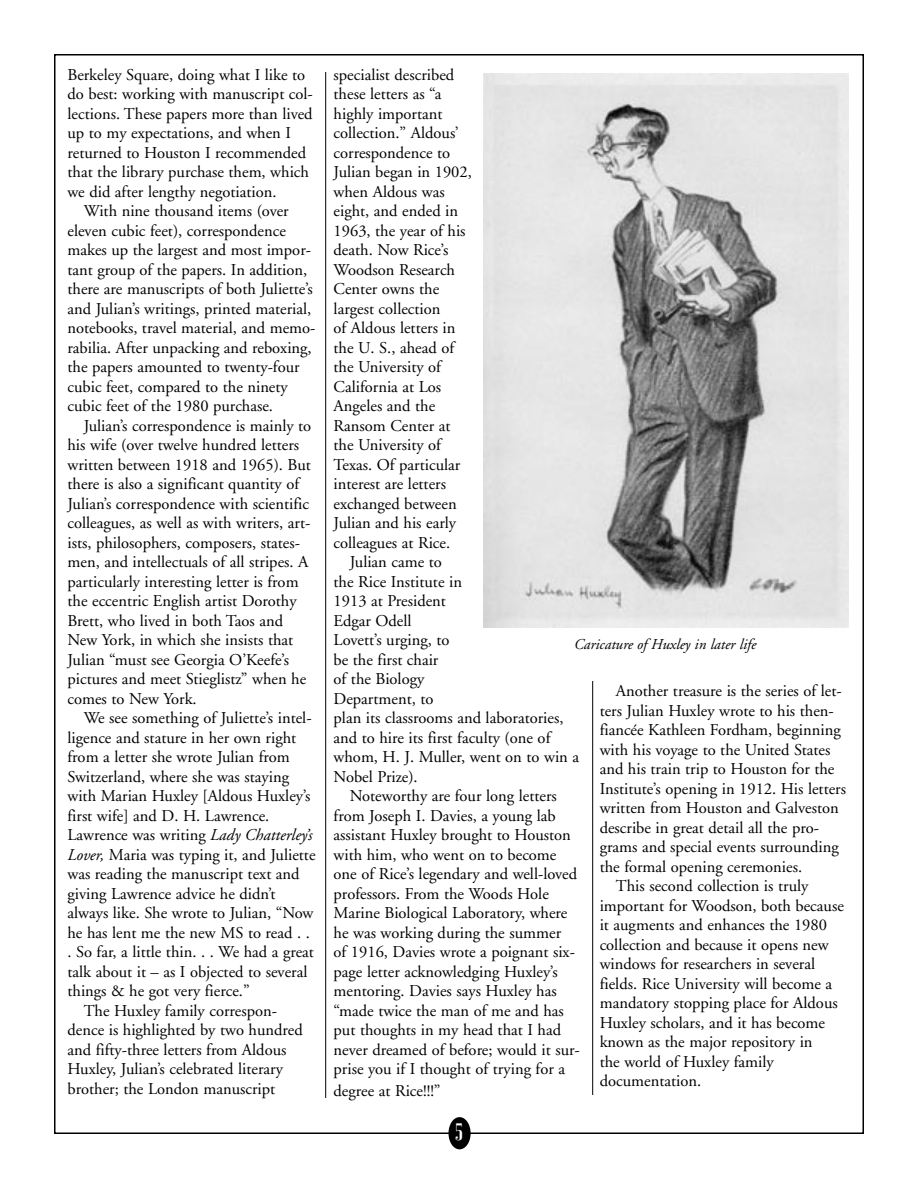
<style>
.page{position:relative;width:918px;height:1188px;background:#fff}
.page>*{position:absolute;margin:0;border:0;box-sizing:border-box;transform-origin:0 0}
.t1{font:21px "Corvinus Skyline";color:#fff}
.body_text{font:16.5px/19.5px "Adobe Garamond";color:#000}
.Captions{font:italic 15px "Adobe Garamond";color:#000}
.s1{font-style:italic}
</style>
<div class="page">
<div style="left:448px;top:1117px;width:23px;height:32px;background:#000;border-radius:50%"></div>
<hr style="left:592px;top:681px;width:1px;height:414px;background:#000">
<img style="left:483px;top:74px;width:366px;height:553px">
<hr style="left:325px;top:72px;width:1px;height:1026px;background:#000">
<p class="body_text" style="left:68px;top:65px;width:247px">Berkeley Square, doing what I like to do best: working with manuscript col&shy;lections. These papers more than lived up to my expectations, and when I returned to Houston I recommended that the library purchase them, which we did after lengthy negotiation.</p>
<p class="body_text" style="left:68px;top:202px;width:250px;text-indent:16px">With nine thousand items (over eleven cubic feet), correspondence makes up the largest and most impor&shy;tant group of the papers. In addition, there are manuscripts of both Juliette’s and Julian’s writings, printed material, notebooks, travel material, and memo&shy;rabilia. After unpacking and reboxing, the papers amounted to twenty-four cubic feet, compared to the ninety cubic feet of the 1980 purchase.</p>
<p class="body_text" style="left:68px;top:416px;width:245px;text-indent:16px">Julian’s correspondence is mainly to his wife (over twelve hundred letters written between 1918 and 1965). But there is also a significant quantity of Julian’s correspondence with scientific colleagues, as well as with writers, art&shy;ists, philosophers, composers, states&shy;men, and intellectuals of all stripes. A particularly interesting letter is from the eccentric English artist Dorothy Brett, who lived in both Taos and New York, in which she insists that Julian “must see Georgia O’Keefe’s pictures and meet Stieglistz” when he comes to New York.</p>
<p class="body_text" style="left:68px;top:709px;width:250px;text-indent:16px">We see something of Juliette’s intel&shy;ligence and stature in her own right from a letter she wrote Julian from Switzerland, where she was staying with Marian Huxley [Aldous Huxley’s first wife] and D. H. Lawrence.<br>Lawrence was writing <span class="s1">Lady Chatterley’s Lover,</span> Maria was typing it, and Juliette was reading the manuscript text and giving Lawrence advice he didn’t always like. She wrote to Julian, “Now he has lent me the new MS to read . . . So far, a little thin. . . We had a great talk about it – as I objected to several things &amp; he got very fierce.”</p>
<p class="body_text" style="left:68px;top:1001px;width:237px;text-indent:16px">The Huxley family correspon&shy;dence is highlighted by two hundred and fifty-three letters from Aldous Huxley, Julian’s celebrated literary brother; the London manuscript</p>
<p class="body_text" style="left:334px;top:65px;width:140px">specialist described these letters as “a highly important collection.” Aldous’ correspondence to<br>Julian began in 1902, when Aldous was eight, and ended in<br>1963, the year of his death. Now Rice’s<br>Woodson Research<br>Center owns the largest collection<br>of Aldous letters in the U. S., ahead of the University of<br>California at Los<br>Angeles and the<br>Ransom Center at the University of<br>Texas. Of particular interest are letters exchanged between<br>Julian and his early colleagues at Rice.</p>
<p class="body_text" style="left:334px;top:553px;width:247px;text-indent:16px">Julian came to<br>the Rice Institute in<br>1913 at President<br>Edgar Odell<br>Lovett’s urging, to<br>be the first chair<br>of the Biology<br>Department, to<br>plan its classrooms and laboratories, and to hire its first faculty (one of whom, H. J. Muller, went on to win a<br>Nobel Prize).</p>
<p class="body_text" style="left:334px;top:787px;width:248px;text-indent:16px">Noteworthy are four long letters from Joseph I. Davies, a young lab assistant Huxley brought to Houston with him, who went on to become one of Rice’s legendary and well-loved professors. From the Woods Hole Marine Biological Laboratory, where he was working during the summer<br>of 1916, Davies wrote a poignant six&shy;page letter acknowledging Huxley’s mentoring. Davies says Huxley has “made twice the man of me and has put thoughts in my head that I had never dreamed of before; would it sur&shy;prise you if I thought of trying for a</p>
<p class="body_text" style="left:334px;top:1081px;width:109px">degree at Rice!!!”</p>
<p class="Captions" style="left:574px;top:636px;width:184px">Caricature of Huxley in later life</p>
<p class="body_text" style="left:600px;top:682px;width:248px;text-indent:16px">Another treasure is the series of let&shy;ters Julian Huxley wrote to his then&shy;fiancée Kathleen Fordham, beginning with his voyage to the United States and his train trip to Houston for the Institute’s opening in 1912. His letters written from Houston and Galveston describe in great detail all the pro&shy;grams and special events surrounding the formal opening ceremonies.</p>
<p class="body_text" style="left:600px;top:877px;width:246px;text-indent:16px">This second collection is truly important for Woodson, both because it augments and enhances the 1980 collection and because it opens new windows for researchers in several fields. Rice University will become a mandatory stopping place for Aldous<br>Huxley scholars, and it has become known as the major repository in<br>the world of Huxley family documentation.</p>
<p class="t1" style="left:455px;top:1121px;width:10px">5</p>
</div>
